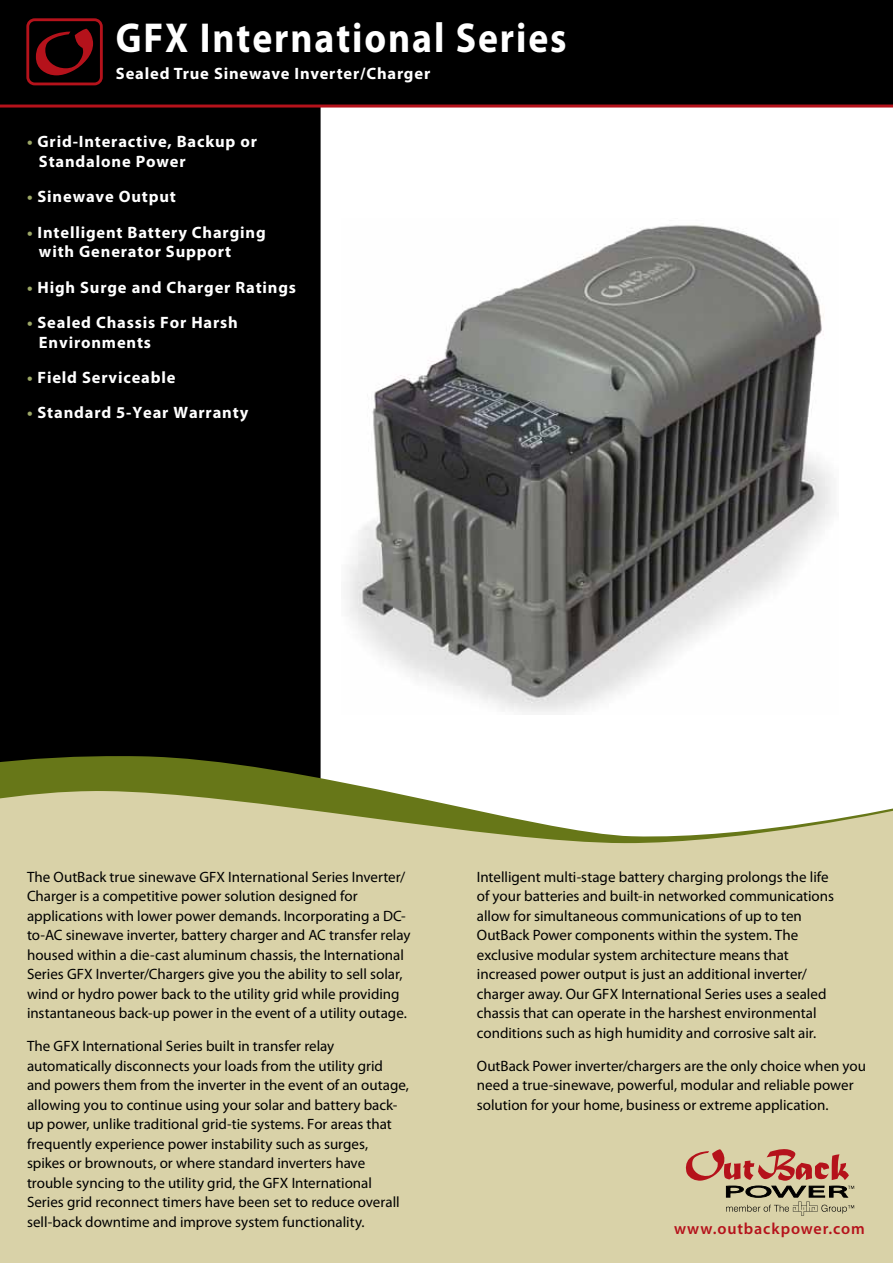
<style>
.page{position:relative;width:893px;height:1263px;background:#fff}
.page>*{position:absolute;margin:0;border:0;box-sizing:border-box;transform-origin:0 0}
.t1{font:700 42px "Myriad Pro";letter-spacing:.05em;color:#fff;scale:.9 1}
.t2{font:700 16.5px/19.8px "Myriad Pro";letter-spacing:.05em;color:#fff}
.t3{font:600 16.05px "Myriad Pro";letter-spacing:.055em;color:#b5121b}
.t4{font:15px/19.5px "Myriad Pro";color:#000}
.s1{color:#9ca767}
</style>
<div class="page">
<img style="left:346px;top:225px;width:486px;height:487px">
<div style="left:0;top:843px;width:893px;height:420px;background:#d9d2a8"></div>
<svg style="left:686px;top:1149px;width:168px;height:66px;background:#c1a082"></svg>
<div style="left:0;top:108px;width:321px;height:647px;background:#000"></div>
<div style="left:0;top:0;width:893px;height:107px;background:#000"></div>
<hr style="left:0;top:105px;width:893px;height:3px;background:#b5121b">
<div style="left:26px;top:18px;width:77px;height:67px;border:3px solid #b5121b;border-radius:7px"></div>
<svg style="left:36px;top:29px;width:57px;height:46px"></svg>
<svg style="left:0;top:755px;width:893px;height:88px"></svg>
<h1 class="t1" style="left:116px;top:11px;width:502px">GFX International Series</h1>
<p class="t2" style="left:116px;top:63px;width:316px">Sealed True Sinewave Inverter/Charger</p>
<p class="t2" style="left:39px;top:131px;width:220px;text-indent:-12px"><span class="s1">•</span> Grid-Interactive, Backup or<br>Standalone Power</p>
<p class="t2" style="left:27px;top:186px;width:150px"><span class="s1">•</span> Sinewave Output</p>
<p class="t2" style="left:39px;top:222px;width:228px;text-indent:-12px"><span class="s1">•</span> Intelligent Battery Charging with Generator Support</p>
<p class="t2" style="left:27px;top:277px;width:271px"><span class="s1">•</span> High Surge and Charger Ratings</p>
<p class="t2" style="left:39px;top:312px;width:200px;text-indent:-12px"><span class="s1">•</span> Sealed Chassis For Harsh<br>Environments</p>
<p class="t2" style="left:27px;top:367px;width:150px"><span class="s1">•</span> Field Serviceable</p>
<p class="t2" style="left:27px;top:402px;width:223px"><span class="s1">•</span> Standard 5-Year Warranty</p>
<p class="t4" style="left:27px;top:867px;width:385px">The OutBack true sinewave GFX International Series Inverter/ Charger is a competitive power solution designed for applications with lower power demands. Incorporating a DC&shy;to-AC sinewave inverter, battery charger and AC transfer relay housed within a die-cast aluminum chassis, the International Series GFX Inverter/Chargers give you the ability to sell solar, wind or hydro power back to the utility grid while providing instantaneous back-up power in the event of a utility outage.</p>
<p class="t4" style="left:27px;top:1036px;width:383px">The GFX International Series built in transfer relay automatically disconnects your loads from the utility grid and powers them from the inverter in the event of an outage, allowing you to continue using your solar and battery back&shy;up power, unlike traditional grid-tie systems. For areas that frequently experience power instability such as surges, spikes or brownouts, or where standard inverters have trouble syncing to the utility grid, the GFX International Series grid reconnect timers have been set to reduce overall sell-back downtime and improve system functionality.</p>
<p class="t4" style="left:477px;top:867px;width:359px">Intelligent multi-stage battery charging prolongs the life of your batteries and built-in networked communications allow for simultaneous communications of up to ten OutBack Power components within the system. The exclusive modular system architecture means that increased power output is just an additional inverter/ charger away. Our GFX International Series uses a sealed chassis that can operate in the harshest environmental conditions such as high humidity and corrosive salt air.</p>
<p class="t4" style="left:477px;top:1056px;width:391px">OutBack Power inverter/chargers are the only choice when you need a true-sinewave, powerful, modular and reliable power solution for your home, business or extreme application.</p>
<p class="t3" style="left:674px;top:1218px;width:192px">www.outbackpower.com</p>
</div>
